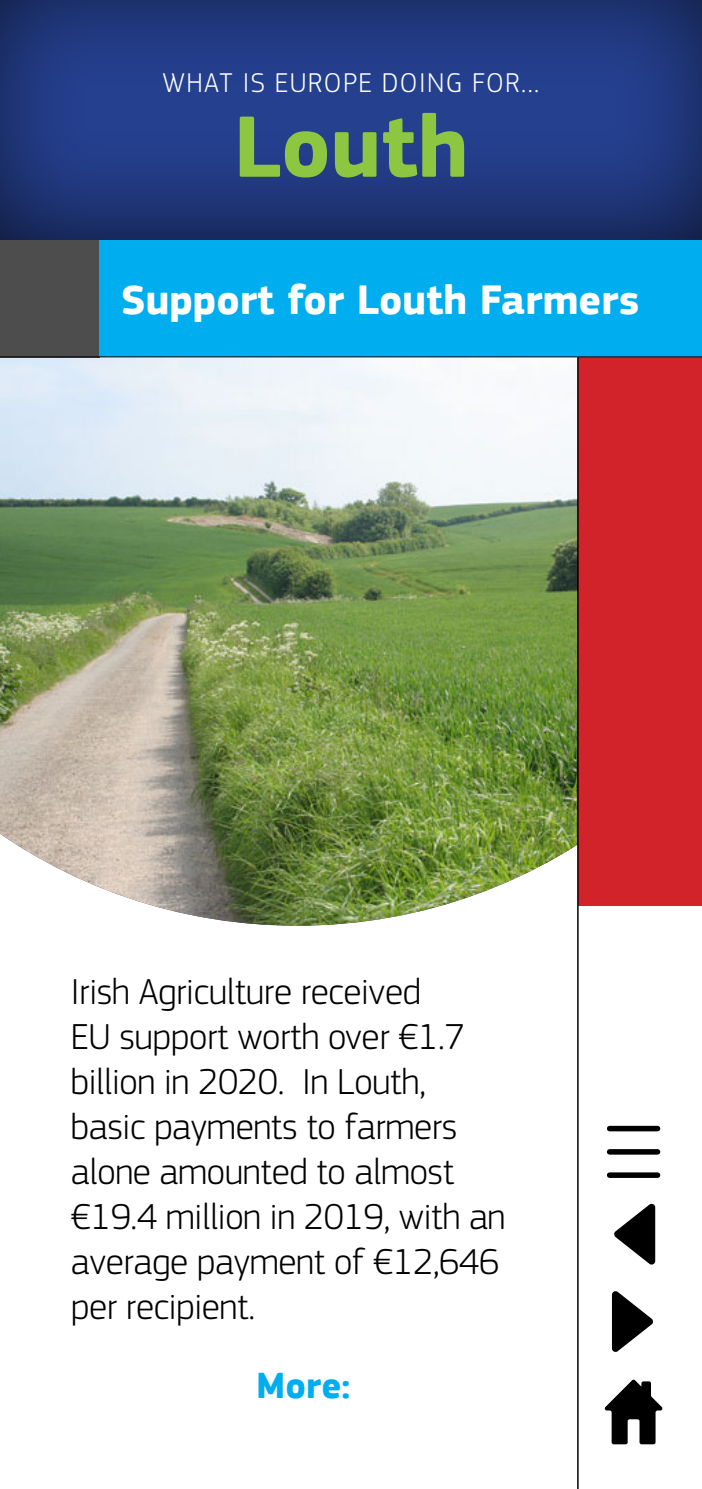
<style>
.page{position:relative;width:702px;height:1489px;background:#fff}
.page>*{position:absolute;margin:0;border:0;box-sizing:border-box;transform-origin:0 0}
.t1{font:700 90.5px "EC Square Sans Pro";color:#8dc640}
.t2{font:700 42.5px "EC Square Sans Pro";color:#fff}
.t3{font:300 37.5px/45px "EC Square Sans Pro";letter-spacing:-.01em;color:#000}
.t4{font:700 37.5px "EC Square Sans Pro";color:#00aeef}
.t5{font:300 28.25px "EC Square Sans Pro";letter-spacing:.05em;color:#fff}
</style>
<div class="page">
<img style="left:0;top:357px;width:577px;height:568px">
<div style="left:0;top:228px;width:100px;height:129px;background:#4e4d4d"></div>
<div style="left:100px;top:240px;width:602px;height:117px;background:#00aeef"></div>
<div style="left:578px;top:357px;width:124px;height:548px;background:#d2232a"></div>
<hr style="left:0;top:356px;width:702px;height:1px;background:#000">
<hr style="left:577px;top:357px;width:1px;height:1131px;background:#000">
<div style="left:0;top:0;width:702px;height:240px;background:#000;opacity:.75"></div>
<svg style="left:604px;top:1379px;width:59px;height:65px"></svg>
<svg style="left:612px;top:1291px;width:41px;height:61px"></svg>
<svg style="left:614px;top:1203px;width:41px;height:62px"></svg>
<div style="left:609px;top:1125px;width:48px;height:6px;background:#000"></div>
<svg style="left:609px;top:1149px;width:48px;height:5px"></svg>
<div style="left:609px;top:1172px;width:48px;height:5px;background:#000"></div>
<p class="t5" style="left:162px;top:66px;width:378px">WHAT IS EUROPE DOING FOR...</p>
<h1 class="t1" style="left:233px;top:93px;width:236px">Louth</h1>
<p class="t2" style="left:121px;top:275px;width:519px">Support for Louth Farmers</p>
<p class="t3" style="left:71px;top:968px;width:436px">Irish Agriculture received<br>EU support worth over €1.7 billion in 2020. In Louth, basic payments to farmers alone amounted to almost €19.4 million in 2019, with an average payment of €12,646 per recipient.</p>
<p class="t4" style="left:256px;top:1362px;width:96px">More:</p>
</div>
